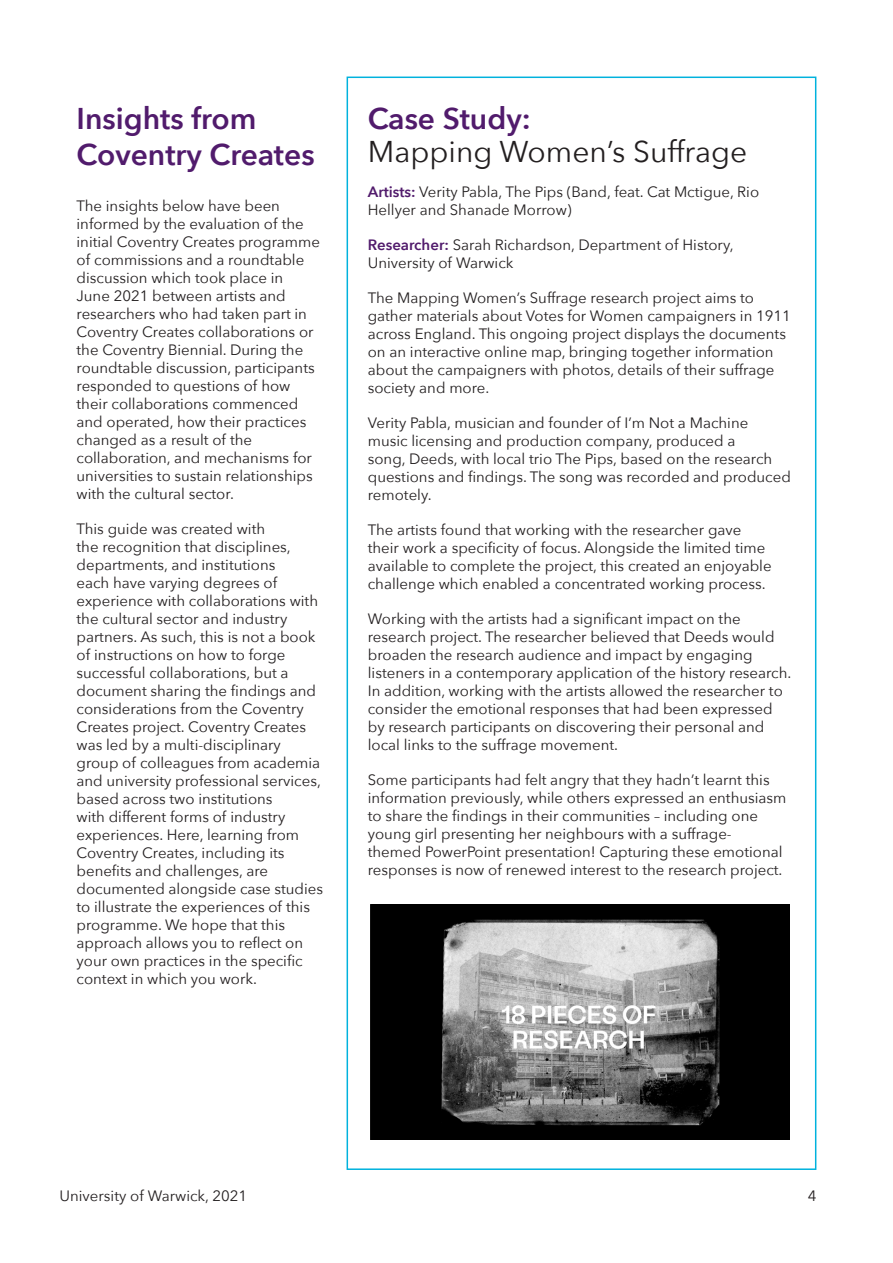
<style>
.page{position:relative;width:893px;height:1263px;background:#fff}
.page>*{position:absolute;margin:0;border:0;box-sizing:border-box;transform-origin:0 0}
.t1{font:600 30px/36px "Avenir Next";color:#511b6c}
.t2{font:30px "Avenir Next";color:#231f20}
.t3{font:15px/18px "Avenir Next";color:#231f20}
.s1{font-weight:600;color:#511b6c}
</style>
<div class="page">
<img style="left:370px;top:904px;width:420px;height:236px">
<p class="t1" style="left:77px;top:100px;width:240px">Insights from<br>Coventry Creates</p>
<p class="t3" style="left:77px;top:196px;width:245px">The insights below have been informed by the evaluation of the initial Coventry Creates programme of commissions and a roundtable discussion which took place in<br>June 2021 between artists and researchers who had taken part in<br>Coventry Creates collaborations or the Coventry Biennial. During the roundtable discussion, participants responded to questions of how their collaborations commenced and operated, how their practices changed as a result of the collaboration, and mechanisms for universities to sustain relationships with the cultural sector.</p>
<p class="t3" style="left:77px;top:519px;width:248px">This guide was created with<br>the recognition that disciplines, departments, and institutions<br>each have varying degrees of experience with collaborations with the cultural sector and industry partners. As such, this is not a book of instructions on how to forge successful collaborations, but a document sharing the findings and considerations from the Coventry Creates project. Coventry Creates was led by a multi-disciplinary group of colleagues from academia and university professional services, based across two institutions<br>with different forms of industry experiences. Here, learning from Coventry Creates, including its benefits and challenges, are documented alongside case studies to illustrate the experiences of this programme. We hope that this approach allows you to reflect on your own practices in the specific context in which you work.</p>
<p class="t1" style="left:368px;top:100px;width:164px">Case Study:</p>
<p class="t2" style="left:368px;top:126px;width:381px">Mapping Women’s Suffrage</p>
<p class="t3" style="left:368px;top:182px;width:393px"><span class="s1">Artists:</span> Verity Pabla, The Pips (Band, feat. Cat Mctigue, Rio<br>Hellyer and Shanade Morrow)</p>
<p class="t3" style="left:368px;top:235px;width:367px"><span class="s1">Researcher:</span> Sarah Richardson, Department of History,<br>University of Warwick</p>
<p class="t3" style="left:368px;top:288px;width:425px">The Mapping Women’s Suffrage research project aims to gather materials about Votes for Women campaigners in 1911 across England. This ongoing project displays the documents on an interactive online map, bringing together information about the campaigners with photos, details of their suffrage society and more.</p>
<p class="t3" style="left:368px;top:413px;width:425px">Verity Pabla, musician and founder of I’m Not a Machine music licensing and production company, produced a<br>song, Deeds, with local trio The Pips, based on the research questions and findings. The song was recorded and produced remotely.</p>
<p class="t3" style="left:368px;top:520px;width:405px">The artists found that working with the researcher gave their work a specificity of focus. Alongside the limited time available to complete the project, this created an enjoyable challenge which enabled a concentrated working process.</p>
<p class="t3" style="left:368px;top:609px;width:425px">Working with the artists had a significant impact on the research project. The researcher believed that Deeds would broaden the research audience and impact by engaging listeners in a contemporary application of the history research.<br>In addition, working with the artists allowed the researcher to consider the emotional responses that had been expressed by research participants on discovering their personal and local links to the suffrage movement.</p>
<p class="t3" style="left:368px;top:770px;width:420px">Some participants had felt angry that they hadn’t learnt this information previously, while others expressed an enthusiasm to share the findings in their communities – including one young girl presenting her neighbours with a suffrage&shy;themed PowerPoint presentation! Capturing these emotional responses is now of renewed interest to the research project.</p>
<p class="t3" style="left:60px;top:1186px;width:189px">University of Warwick, 2021</p>
<p class="t3" style="left:808px;top:1186px;width:10px">4</p>
</div>
